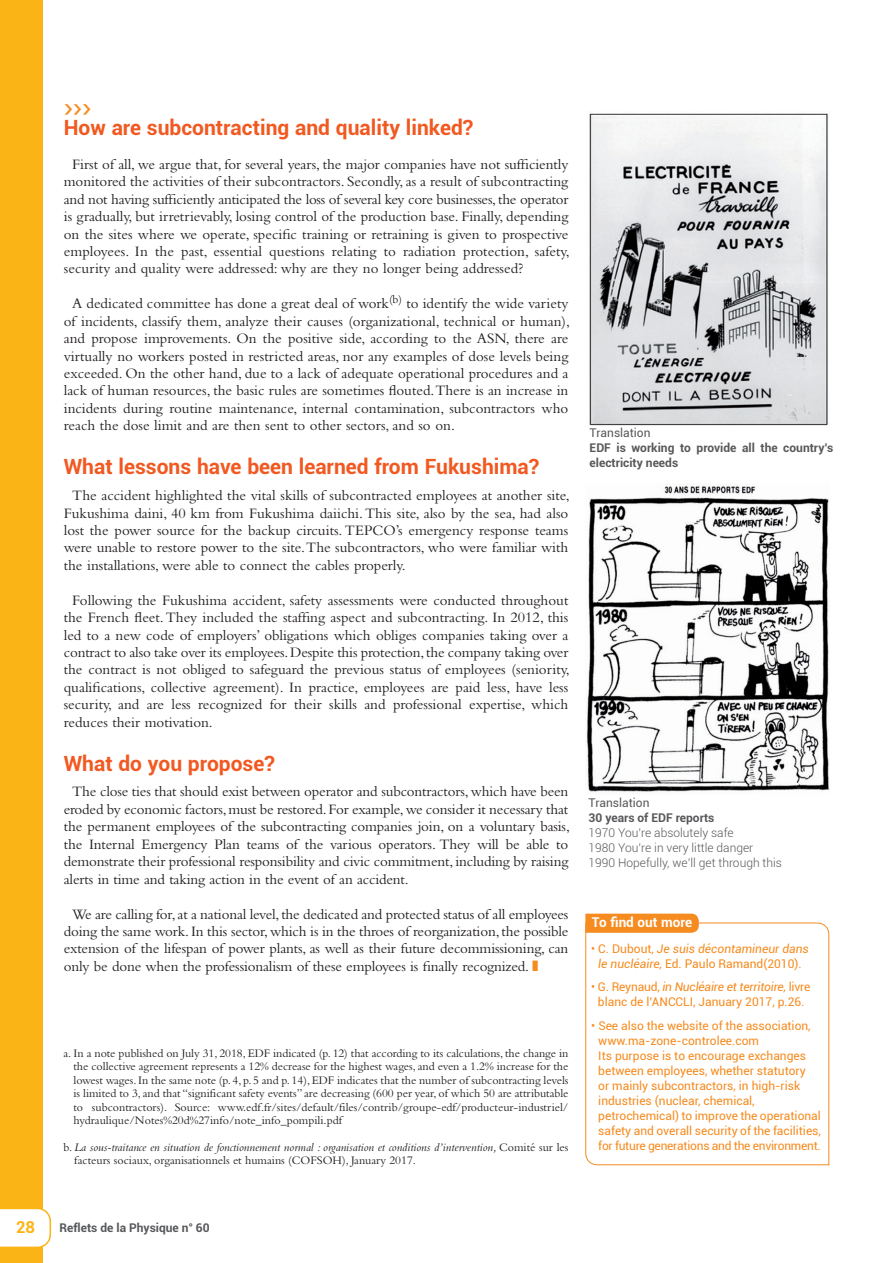
<style>
.page{position:relative;width:893px;height:1263px;background:#fff}
.page>*{position:absolute;margin:0;border:0;box-sizing:border-box;transform-origin:0 0}
.t1{font:500 27px "Roxy";color:#f68b1f}
.t2{font:700 21px "Roboto";color:#f15921}
.t3{font:700 16.5px "Roboto";color:#fbb416}
.t4{font:15px/17.4px "Bembo";color:#231f20;text-align:justify}
.t5{font:700 13.5px "Roboto";color:#fff}
.t6{font:12px/13.5px "Bembo";color:#231f20;text-align:justify}
.t7{font:12px/15px "Roboto";color:#f68b1f;text-align:center}
.t8{font:italic 12px/13.5px "Bembo";color:#231f20}
.t9{font:700 12px/15px "Roboto";color:#57585a}
.t10{font:300 12px/15px "Roboto";color:#57585a}
.t11{font:italic 12px/15px "Roboto";color:#f68b1f;text-align:center}
.t12{font:12px "Roboto";color:#57585a}
.s1{color:#f68b1f}
.s2{font-style:normal}
.s3{font-style:italic}
</style>
<div class="page">
<div style="left:0;top:0;width:43px;height:1263px;background:#fbb416"></div>
<svg style="left:0;top:1209px;width:51px;height:38px"></svg>
<img style="left:589px;top:113px;width:239px;height:313px">
<img style="left:586px;top:485px;width:243px;height:307px">
<svg style="left:585px;top:922px;width:245px;height:243px"></svg>
<svg style="left:585px;top:914px;width:114px;height:19px"></svg>
<h1 class="t1" style="left:64px;top:93px;width:29px">&gt;&gt;&gt;</h1>
<h2 class="t2" style="left:64px;top:113px;width:411px">How are subcontracting and quality linked?</h2>
<p class="t4" style="left:64px;top:155px;width:508px;text-indent:9px">First of all, we argue that, for several years, the major companies have not sufficiently monitored the activities of their subcontractors. Secondly, as a result of subcontracting and not having sufficiently anticipated the loss of several key core businesses, the operator is gradually, but irretrievably, losing control of the production base. Finally, depending on the sites where we operate, specific training or retraining is given to prospective employees. In the past, essential questions relating to radiation protection, safety, security and quality were addressed: why are they no longer being addressed?</p>
<p class="t4" style="left:64px;top:295px;width:508px;text-indent:8px">A dedicated committee has done a great deal of work<sup>(b)</sup> to identify the wide variety of incidents, classify them, analyze their causes (organizational, technical or human), and propose improvements. On the positive side, according to the ASN, there are virtually no workers posted in restricted areas, nor any examples of dose levels being exceeded. On the other hand, due to a lack of adequate operational procedures and a lack of human resources, the basic rules are sometimes flouted.There is an increase in incidents during routine maintenance, internal contamination, subcontractors who reach the dose limit and are then sent to other sectors, and so on.</p>
<h2 class="t2" style="left:64px;top:452px;width:477px">What lessons have been learned from Fukushima?</h2>
<p class="t4" style="left:64px;top:486px;width:508px;text-indent:9px">The accident highlighted the vital skills of subcontracted employees at another site, Fukushima daini, 40 km from Fukushima daiichi. This site, also by the sea, had also lost the power source for the backup circuits. TEPCO’s emergency response teams were unable to restore power to the site. The subcontractors, who were familiar with the installations, were able to connect the cables properly.</p>
<p class="t4" style="left:64px;top:591px;width:508px;text-indent:9px">Following the Fukushima accident, safety assessments were conducted throughout the French fleet. They included the staffing aspect and subcontracting. In 2012, this led to a new code of employers’ obligations which obliges companies taking over a contract to also take over its employees. Despite this protection, the company taking over the contract is not obliged to safeguard the previous status of employees (seniority, qualifications, collective agreement). In practice, employees are paid less, have less security, and are less recognized for their skills and professional expertise, which reduces their motivation.</p>
<h2 class="t2" style="left:64px;top:748px;width:213px">What do you propose?</h2>
<p class="t4" style="left:64px;top:783px;width:508px;text-indent:9px">The close ties that should exist between operator and subcontractors, which have been eroded by economic factors, must be restored. For example, we consider it necessary that the permanent employees of the subcontracting companies join, on a voluntary basis, the Internal Emergency Plan teams of the various operators. They will be able to demonstrate their professional responsibility and civic commitment, including by raising alerts in time and taking action in the event of an accident.</p>
<p class="t4" style="left:64px;top:905px;width:506px;text-indent:9px">We are calling for, at a national level, the dedicated and protected status of all employees doing the same work. In this sector, which is in the throes of reorganization, the possible extension of the lifespan of power plants, as well as their future decommissioning, can only be done when the professionalism of these employees is finally recognized. <span class="s1">❚</span></p>
<p class="t6" style="left:73px;top:1046px;width:496px;text-indent:-10px">a. In a note published on July 31, 2018, EDF indicated (p. 12) that according to its calculations, the change in the collective agreement represents a 12% decrease for the highest wages, and even a 1.2% increase for the lowest wages. In the same note (p. 4, p. 5 and p. 14), EDF indicates that the number of subcontracting levels is limited to 3, and that “significant safety events” are decreasing (600 per year, of which 50 are attributable to subcontractors). Source: www.edf.fr/sites/default/files/contrib/groupe-edf/producteur-industriel/ hydraulique/Notes%20d%27info/note_info_pompili.pdf</p>
<p class="t8" style="left:74px;top:1140px;width:496px;text-indent:-11px"><span class="s2">b.</span> La sous-traitance en situation de fonctionnement normal : organisation et conditions d’intervention, <span class="s2">Comité sur les facteurs sociaux, organisationnels et humains (COFSOH), January 2017.</span></p>
<p class="t12" style="left:590px;top:425px;width:62px">Translation</p>
<p class="t9" style="left:590px;top:440px;width:245px">EDF is working to provide all the country’s electricity needs</p>
<p class="t12" style="left:589px;top:794px;width:62px">Translation</p>
<p class="t9" style="left:589px;top:809px;width:127px">30 years of EDF reports</p>
<p class="t10" style="left:589px;top:825px;width:195px">1970 You’re absolutely safe<br>1980 You’re in very little danger<br>1990 Hopefully, we’ll get through this</p>
<p class="t5" style="left:592px;top:913px;width:102px">To find out more</p>
<p class="t11" style="left:591px;top:940px;width:219px"><span class="s2">• C. Dubout,</span> Je suis décontamineur dans le nucléaire, <span class="s2">Ed. Paulo Ramand(2010).</span></p>
<p class="t7" style="left:591px;top:979px;width:221px">• G. Reynaud, <span class="s3">in Nucléaire et territoire,</span> livre blanc de l’ANCCLI, January 2017, p.26.</p>
<p class="t7" style="left:598px;top:1017px;width:224px;text-align:left;text-indent:-7px">• See also the website of the association, www.ma-zone-controlee.com<br>Its purpose is to encourage exchanges between employees, whether statutory<br>or mainly subcontractors, in high-risk industries (nuclear, chemical, petrochemical) to improve the operational safety and overall security of the facilities, for future generations and the environment.</p>
<p class="t3" style="left:16px;top:1215px;width:20px">28</p>
<p class="t9" style="left:60px;top:1219px;width:152px">Reflets de la Physique n° 60</p>
</div>
